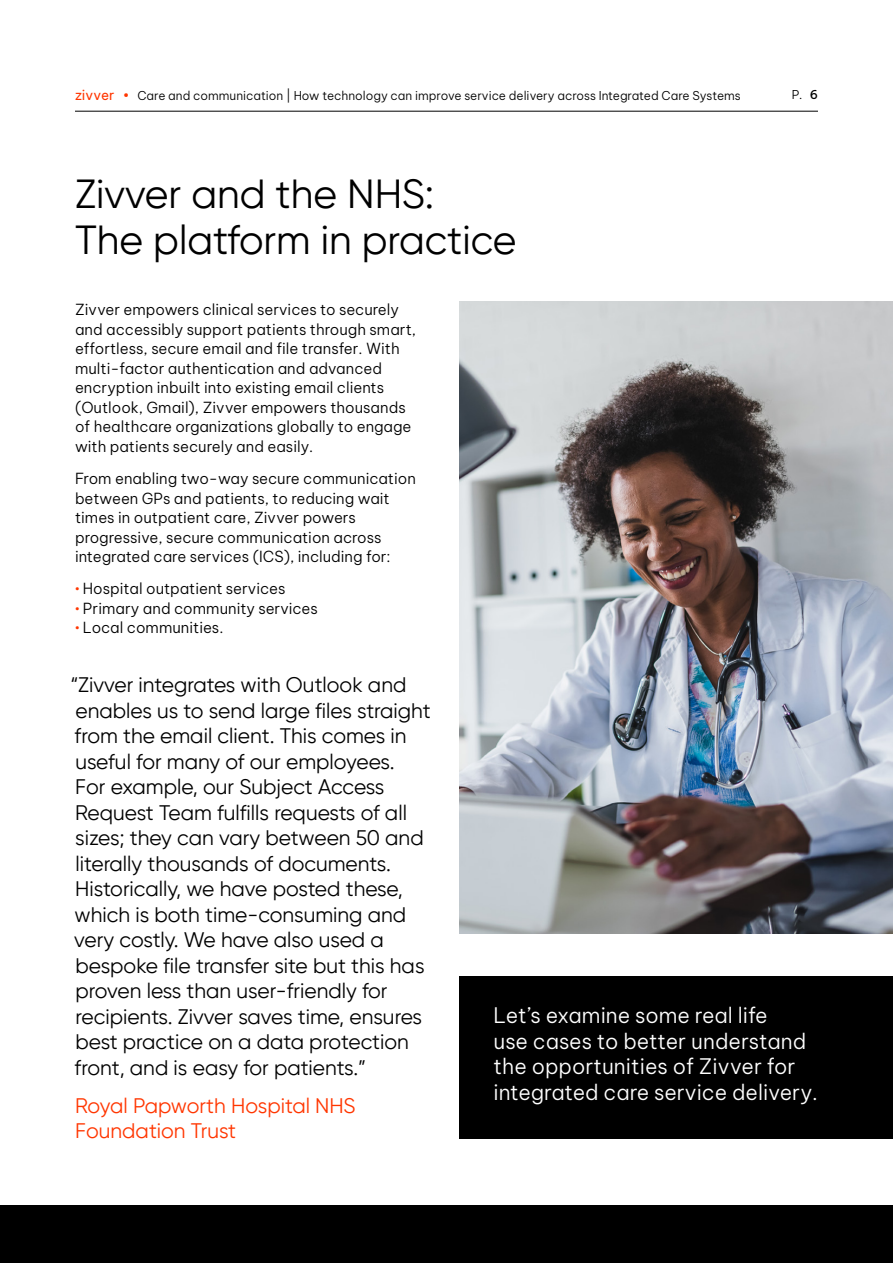
<style>
.page{position:relative;width:893px;height:1263px;background:#fff}
.page>*{position:absolute;margin:0;border:0;box-sizing:border-box;transform-origin:0 0}
.t1{font:40.5px/46.5px "Gilroy";color:#000}
.t2{font:21px/25.5px "Gilroy";color:#000}
.t3{font:300 21px/25.5px "Be Vietnam Pro";color:#fff}
.t4{font:21px/25.5px "Gilroy";color:#ff3600}
.t5{font:300 15px/19.5px "Be Vietnam Pro";color:#000}
.t6{font:300 12px "Be Vietnam Pro";color:#000}
.s1{font-weight:400;font-size:13.5px;color:#ff3600}
.s2{font-weight:400;font-style:italic;color:#ff3600}
.s3{font-weight:500}
.s4{font-family:"Gilroy";font-weight:400;color:#ff3600}
</style>
<div class="page">
<hr style="left:75px;top:111px;width:743px;height:1px;background:#000">
<div style="left:0;top:1205px;width:893px;height:58px;background:#000"></div>
<div style="left:459px;top:976px;width:434px;height:163px;background:#000"></div>
<img style="left:459px;top:302px;width:434px;height:632px">
<p class="t6" style="left:75px;top:86px;width:667px"><span class="s1">zivver</span> <span class="s2">•</span> Care and communication | How technology can improve service delivery across Integrated Care Systems</p>
<p class="t6" style="left:792px;top:85px;width:28px">P. <span class="s3">6</span></p>
<h1 class="t1" style="left:75px;top:170px;width:443px">Zivver and the NHS:<br>The platform in practice</h1>
<p class="t5" style="left:75px;top:299px;width:343px">Zivver empowers clinical services to securely and accessibly support patients through smart, effortless, secure email and file transfer. With multi-factor authentication and advanced encryption inbuilt into existing email clients (Outlook, Gmail), Zivver empowers thousands of healthcare organizations globally to engage with patients securely and easily.</p>
<p class="t5" style="left:75px;top:467px;width:342px">From enabling two-way secure communication between GPs and patients, to reducing wait times in outpatient care, Zivver powers progressive, secure communication across integrated care services (ICS), including for:</p>
<p class="t5" style="left:75px;top:578px;width:212px"><span class="s4">•</span> Hospital outpatient services</p>
<p class="t5" style="left:75px;top:597px;width:244px"><span class="s4">•</span> Primary and community services</p>
<p class="t5" style="left:75px;top:617px;width:150px"><span class="s4">•</span> Local communities.</p>
<p class="t2" style="left:70px;top:672px;width:362px">“Zivver integrates with Outlook and enables us to send large files straight from the email client. This comes in useful for many of our employees.<br>For example, our Subject Access Request Team fulfills requests of all sizes; they can vary between 50 and literally thousands of documents.<br>Historically, we have posted these, which is both time-consuming and very costly. We have also used a bespoke file transfer site but this has proven less than user-friendly for recipients. Zivver saves time, ensures best practice on a data protection front, and is easy for patients.”</p>
<h2 class="t4" style="left:75px;top:1092px;width:282px">Royal Papworth Hospital NHS<br>Foundation Trust</h2>
<h2 class="t3" style="left:494px;top:1001px;width:326px">Let’s examine some real life<br>use cases to better understand the opportunities of Zivver for integrated care service delivery.</h2>
</div>
